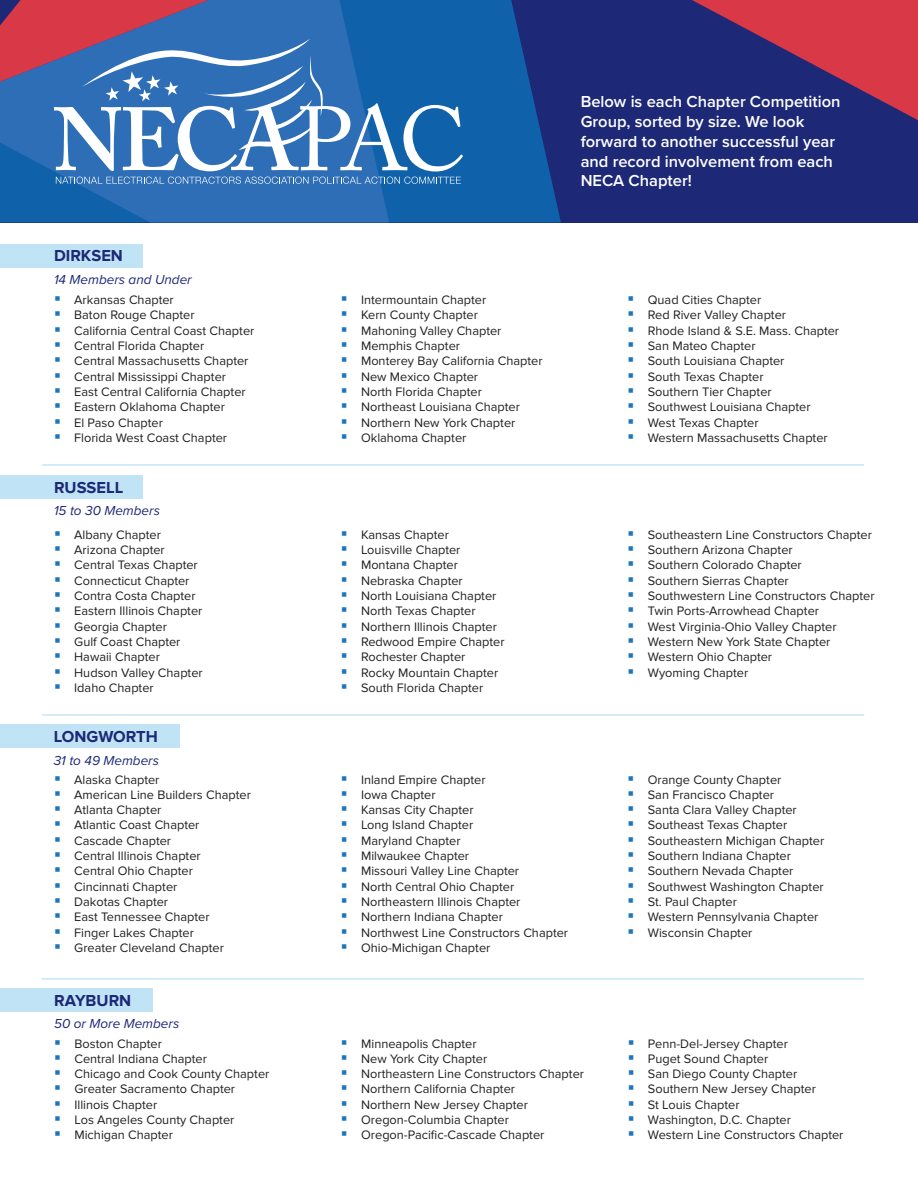
<style>
.page{position:relative;width:918px;height:1188px;background:#fff}
.page>*{position:absolute;margin:0;border:0;box-sizing:border-box;transform-origin:0 0}
.t1{font:600 16.5px/19.8px "Proxima Nova";color:#fff}
.t2{font:700 16.5px "Proxima Nova";color:#1d2877}
.t3{font:italic 13.5px "Proxima Nova";color:#1d2877}
.t4{font:12.75px "Proxima Nova";color:#231f20}
</style>
<div class="page">
<div style="left:0;top:244px;width:143px;height:24px;background:#c0e4f6"></div>
<div style="left:0;top:475px;width:143px;height:23px;background:#c0e4f6"></div>
<div style="left:0;top:725px;width:180px;height:23px;background:#c0e4f6"></div>
<div style="left:0;top:988px;width:153px;height:23px;background:#c0e4f6"></div>
<div style="left:0;top:0;width:918px;height:222px;background:#1d2877"></div>
<svg style="left:389px;top:0;width:172px;height:222px;fill:#0f62aa"></svg>
<svg style="left:0;top:171px;width:389px;height:51px;background:#246ab2"></svg>
<svg style="left:692px;top:0;width:226px;height:120px"></svg>
<svg style="left:56px;top:177px;width:405px;height:7px;background:#548bc3"></svg>
<svg style="left:0;top:0;width:407px;height:171px;background:#5a79b1"></svg>
<svg style="left:403px;top:105px;width:60px;height:66px;background:#4887be"></svg>
<hr style="left:42px;top:465px;width:822px;height:1px;background:#60bcea">
<hr style="left:42px;top:715px;width:822px;height:1px;background:#60bcea">
<hr style="left:42px;top:979px;width:822px;height:1px;background:#60bcea">
<p class="t2" style="left:54px;top:246px;width:71px">DIRKSEN</p>
<p class="t3" style="left:54px;top:269px;width:139px">14 Members and Under</p>
<p class="t4" style="left:74px;top:293px;width:101px">Arkansas Chapter</p>
<p class="t4" style="left:74px;top:308px;width:122px">Baton Rouge Chapter</p>
<p class="t4" style="left:74px;top:323px;width:182px">California Central Coast Chapter</p>
<p class="t4" style="left:74px;top:339px;width:132px">Central Florida Chapter</p>
<p class="t4" style="left:74px;top:354px;width:176px">Central Massachusetts Chapter</p>
<p class="t4" style="left:74px;top:369px;width:153px">Central Mississippi Chapter</p>
<p class="t4" style="left:74px;top:384px;width:173px">East Central California Chapter</p>
<p class="t4" style="left:74px;top:400px;width:152px">Eastern Oklahoma Chapter</p>
<p class="t4" style="left:74px;top:415px;width:90px">El Paso Chapter</p>
<p class="t4" style="left:74px;top:430px;width:154px">Florida West Coast Chapter</p>
<p class="t2" style="left:54px;top:478px;width:71px">RUSSELL</p>
<p class="t3" style="left:54px;top:501px;width:107px">15 to 30 Members</p>
<p class="t4" style="left:74px;top:527px;width:88px">Albany Chapter</p>
<p class="t4" style="left:74px;top:543px;width:92px">Arizona Chapter</p>
<p class="t4" style="left:74px;top:558px;width:125px">Central Texas Chapter</p>
<p class="t4" style="left:74px;top:573px;width:117px">Connecticut Chapter</p>
<p class="t4" style="left:74px;top:588px;width:123px">Contra Costa Chapter</p>
<p class="t4" style="left:74px;top:604px;width:130px">Eastern Illinois Chapter</p>
<p class="t4" style="left:74px;top:619px;width:94px">Georgia Chapter</p>
<p class="t4" style="left:74px;top:634px;width:108px">Gulf Coast Chapter</p>
<p class="t4" style="left:74px;top:650px;width:87px">Hawaii Chapter</p>
<p class="t4" style="left:74px;top:665px;width:130px">Hudson Valley Chapter</p>
<p class="t4" style="left:74px;top:680px;width:81px">Idaho Chapter</p>
<p class="t2" style="left:54px;top:727px;width:106px">LONGWORTH</p>
<p class="t3" style="left:54px;top:750px;width:107px">31 to 49 Members</p>
<p class="t4" style="left:74px;top:772px;width:87px">Alaska Chapter</p>
<p class="t4" style="left:74px;top:787px;width:178px">American Line Builders Chapter</p>
<p class="t4" style="left:74px;top:803px;width:89px">Atlanta Chapter</p>
<p class="t4" style="left:74px;top:818px;width:127px">Atlantic Coast Chapter</p>
<p class="t4" style="left:74px;top:833px;width:98px">Cascade Chapter</p>
<p class="t4" style="left:74px;top:848px;width:128px">Central Illinois Chapter</p>
<p class="t4" style="left:74px;top:864px;width:120px">Central Ohio Chapter</p>
<p class="t4" style="left:74px;top:879px;width:105px">Cincinnati Chapter</p>
<p class="t4" style="left:74px;top:894px;width:95px">Dakotas Chapter</p>
<p class="t4" style="left:74px;top:910px;width:137px">East Tennessee Chapter</p>
<p class="t4" style="left:74px;top:925px;width:121px">Finger Lakes Chapter</p>
<p class="t4" style="left:74px;top:940px;width:151px">Greater Cleveland Chapter</p>
<p class="t2" style="left:54px;top:991px;width:79px">RAYBURN</p>
<p class="t3" style="left:54px;top:1014px;width:127px">50 or More Members</p>
<p class="t4" style="left:74px;top:1036px;width:89px">Boston Chapter</p>
<p class="t4" style="left:74px;top:1051px;width:134px">Central Indiana Chapter</p>
<p class="t4" style="left:74px;top:1067px;width:196px">Chicago and Cook County Chapter</p>
<p class="t4" style="left:74px;top:1082px;width:162px">Greater Sacramento Chapter</p>
<p class="t4" style="left:74px;top:1097px;width:84px">Illinois Chapter</p>
<p class="t4" style="left:74px;top:1113px;width:161px">Los Angeles County Chapter</p>
<p class="t4" style="left:74px;top:1128px;width:100px">Michigan Chapter</p>
<p class="t1" style="left:581px;top:91px;width:261px">Below is each Chapter Competition<br>Group, sorted by size. We look forward to another successful year and record involvement from each<br>NECA Chapter!</p>
<p class="t4" style="left:361px;top:293px;width:127px">Intermountain Chapter</p>
<p class="t4" style="left:361px;top:308px;width:118px">Kern County Chapter</p>
<p class="t4" style="left:361px;top:323px;width:142px">Mahoning Valley Chapter</p>
<p class="t4" style="left:361px;top:339px;width:101px">Memphis Chapter</p>
<p class="t4" style="left:361px;top:354px;width:183px">Monterey Bay California Chapter</p>
<p class="t4" style="left:361px;top:369px;width:119px">New Mexico Chapter</p>
<p class="t4" style="left:361px;top:384px;width:122px">North Florida Chapter</p>
<p class="t4" style="left:361px;top:400px;width:160px">Northeast Louisiana Chapter</p>
<p class="t4" style="left:361px;top:415px;width:156px">Northern New York Chapter</p>
<p class="t4" style="left:361px;top:430px;width:107px">Oklahoma Chapter</p>
<p class="t4" style="left:361px;top:527px;width:89px">Kansas Chapter</p>
<p class="t4" style="left:361px;top:543px;width:101px">Louisville Chapter</p>
<p class="t4" style="left:361px;top:558px;width:98px">Montana Chapter</p>
<p class="t4" style="left:361px;top:573px;width:103px">Nebraska Chapter</p>
<p class="t4" style="left:361px;top:588px;width:137px">North Louisiana Chapter</p>
<p class="t4" style="left:361px;top:604px;width:116px">North Texas Chapter</p>
<p class="t4" style="left:361px;top:619px;width:137px">Northern Illinois Chapter</p>
<p class="t4" style="left:361px;top:634px;width:145px">Redwood Empire Chapter</p>
<p class="t4" style="left:361px;top:650px;width:106px">Rochester Chapter</p>
<p class="t4" style="left:361px;top:665px;width:139px">Rocky Mountain Chapter</p>
<p class="t4" style="left:361px;top:680px;width:124px">South Florida Chapter</p>
<p class="t4" style="left:361px;top:772px;width:126px">Inland Empire Chapter</p>
<p class="t4" style="left:361px;top:787px;width:76px">Iowa Chapter</p>
<p class="t4" style="left:361px;top:803px;width:114px">Kansas City Chapter</p>
<p class="t4" style="left:361px;top:818px;width:114px">Long Island Chapter</p>
<p class="t4" style="left:361px;top:833px;width:101px">Maryland Chapter</p>
<p class="t4" style="left:361px;top:848px;width:110px">Milwaukee Chapter</p>
<p class="t4" style="left:361px;top:864px;width:160px">Missouri Valley Line Chapter</p>
<p class="t4" style="left:361px;top:879px;width:155px">North Central Ohio Chapter</p>
<p class="t4" style="left:361px;top:894px;width:161px">Northeastern Illinois Chapter</p>
<p class="t4" style="left:361px;top:910px;width:143px">Northern Indiana Chapter</p>
<p class="t4" style="left:361px;top:925px;width:209px">Northwest Line Constructors Chapter</p>
<p class="t4" style="left:361px;top:940px;width:131px">Ohio-Michigan Chapter</p>
<p class="t4" style="left:648px;top:293px;width:115px">Quad Cities Chapter</p>
<p class="t4" style="left:648px;top:308px;width:140px">Red River Valley Chapter</p>
<p class="t4" style="left:648px;top:323px;width:193px">Rhode Island &amp; S.E. Mass. Chapter</p>
<p class="t4" style="left:648px;top:339px;width:109px">San Mateo Chapter</p>
<p class="t4" style="left:648px;top:354px;width:138px">South Louisiana Chapter</p>
<p class="t4" style="left:648px;top:369px;width:117px">South Texas Chapter</p>
<p class="t4" style="left:648px;top:384px;width:125px">Southern Tier Chapter</p>
<p class="t4" style="left:648px;top:400px;width:164px">Southwest Louisiana Chapter</p>
<p class="t4" style="left:648px;top:415px;width:112px">West Texas Chapter</p>
<p class="t4" style="left:648px;top:430px;width:181px">Western Massachusetts Chapter</p>
<p class="t4" style="left:648px;top:527px;width:226px">Southeastern Line Constructors Chapter</p>
<p class="t4" style="left:648px;top:543px;width:146px">Southern Arizona Chapter</p>
<p class="t4" style="left:648px;top:558px;width:155px">Southern Colorado Chapter</p>
<p class="t4" style="left:648px;top:573px;width:142px">Southern Sierras Chapter</p>
<p class="t4" style="left:648px;top:588px;width:228px">Southwestern Line Constructors Chapter</p>
<p class="t4" style="left:648px;top:604px;width:173px">Twin Ports-Arrowhead Chapter</p>
<p class="t4" style="left:648px;top:619px;width:190px">West Virginia-Ohio Valley Chapter</p>
<p class="t4" style="left:648px;top:634px;width:184px">Western New York State Chapter</p>
<p class="t4" style="left:648px;top:650px;width:126px">Western Ohio Chapter</p>
<p class="t4" style="left:648px;top:665px;width:102px">Wyoming Chapter</p>
<p class="t4" style="left:648px;top:772px;width:135px">Orange County Chapter</p>
<p class="t4" style="left:648px;top:787px;width:128px">San Francisco Chapter</p>
<p class="t4" style="left:648px;top:803px;width:150px">Santa Clara Valley Chapter</p>
<p class="t4" style="left:648px;top:818px;width:141px">Southeast Texas Chapter</p>
<p class="t4" style="left:648px;top:833px;width:178px">Southeastern Michigan Chapter</p>
<p class="t4" style="left:648px;top:848px;width:145px">Southern Indiana Chapter</p>
<p class="t4" style="left:648px;top:864px;width:147px">Southern Nevada Chapter</p>
<p class="t4" style="left:648px;top:879px;width:177px">Southwest Washington Chapter</p>
<p class="t4" style="left:648px;top:894px;width:91px">St. Paul Chapter</p>
<p class="t4" style="left:648px;top:910px;width:172px">Western Pennsylvania Chapter</p>
<p class="t4" style="left:648px;top:925px;width:106px">Wisconsin Chapter</p>
<p class="t4" style="left:361px;top:1036px;width:117px">Minneapolis Chapter</p>
<p class="t4" style="left:361px;top:1051px;width:128px">New York City Chapter</p>
<p class="t4" style="left:361px;top:1067px;width:224px">Northeastern Line Constructors Chapter</p>
<p class="t4" style="left:361px;top:1082px;width:155px">Northern California Chapter</p>
<p class="t4" style="left:361px;top:1097px;width:168px">Northern New Jersey Chapter</p>
<p class="t4" style="left:361px;top:1113px;width:149px">Oregon-Columbia Chapter</p>
<p class="t4" style="left:361px;top:1128px;width:185px">Oregon-Pacific-Cascade Chapter</p>
<p class="t4" style="left:648px;top:1036px;width:142px">Penn-Del-Jersey Chapter</p>
<p class="t4" style="left:648px;top:1051px;width:122px">Puget Sound Chapter</p>
<p class="t4" style="left:648px;top:1067px;width:151px">San Diego County Chapter</p>
<p class="t4" style="left:648px;top:1082px;width:170px">Southern New Jersey Chapter</p>
<p class="t4" style="left:648px;top:1097px;width:93px">St Louis Chapter</p>
<p class="t4" style="left:648px;top:1113px;width:145px">Washington, D.C. Chapter</p>
<p class="t4" style="left:648px;top:1128px;width:197px">Western Line Constructors Chapter</p>
</div>
